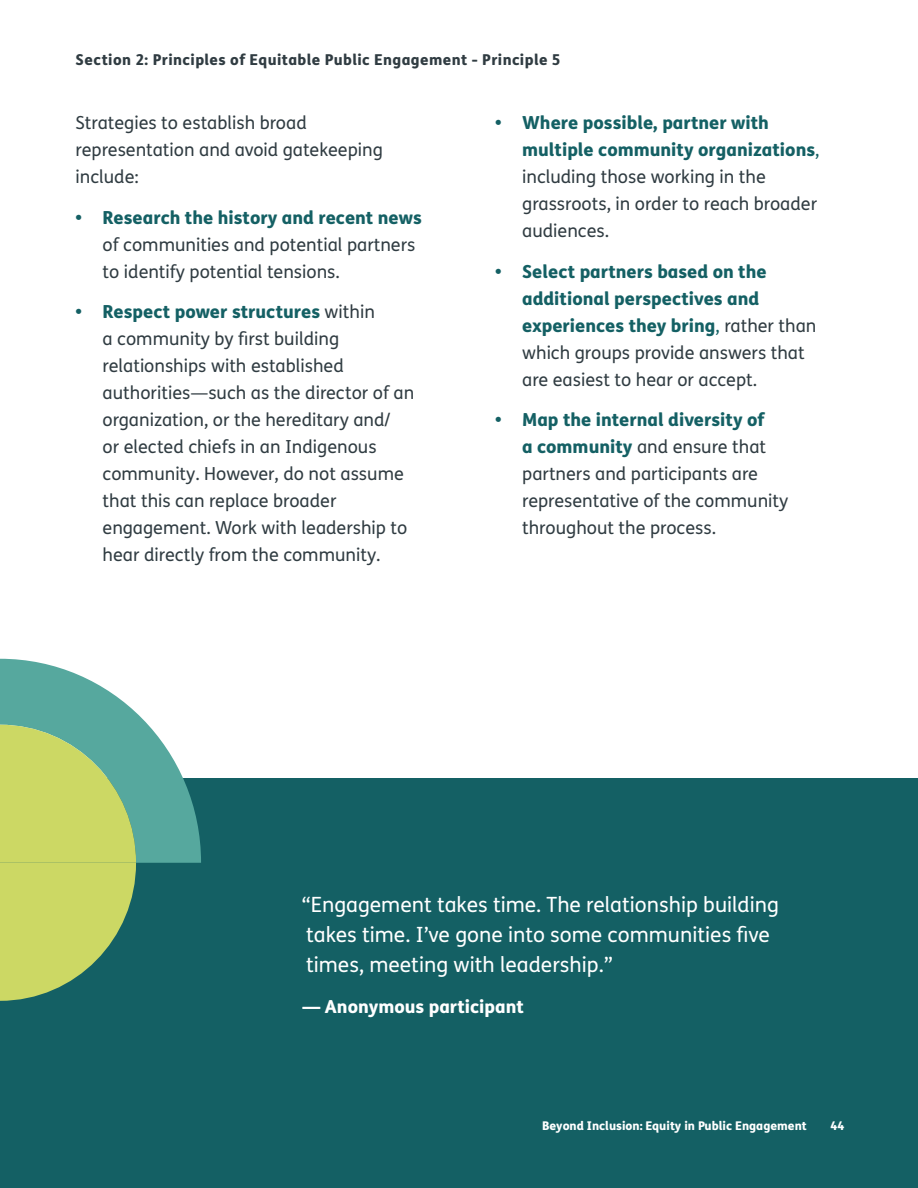
<style>
.page{position:relative;width:918px;height:1188px;background:#fff}
.page>*{position:absolute;margin:0;border:0;box-sizing:border-box;transform-origin:0 0}
.Paragraph_Style_1{font:21px/30px "FS Me";color:#fff}
.Paragraph_Style_1-2{font:18px/27px "FS Me";color:#303c42}
.t1{font:800 18px/27px "FS Me";color:#146064}
.Paragraph_Style_1-3{font:800 18px "FS Me";color:#fff}
.Subheadline_1{font:800 15px "FS Me";letter-spacing:.025em;color:#303c42}
.Paragraph_Style_1-4{font:800 12px "FS Me";color:#fff}
.s1{font-weight:800;color:#146064}
.s2{color:#146064}
.s3{font-weight:400}
.s4{font-weight:400;color:#303c42}
</style>
<div class="page">
<div style="left:0;top:779px;width:918px;height:409px;background:#146064"></div>
<svg style="left:0;top:659px;width:201px;height:342px"></svg>
<p class="Subheadline_1" style="left:76px;top:48px;width:487px">Section 2: Principles of Equitable Public Engagement - Principle 5</p>
<p class="Paragraph_Style_1-2" style="left:76px;top:109px;width:309px">Strategies to establish broad representation and avoid gatekeeping include:</p>
<p class="Paragraph_Style_1-2" style="left:103px;top:203px;width:321px;text-indent:-27px"><span class="s1">• Research the history and recent news </span>of communities and potential partners to identify potential tensions.</p>
<p class="Paragraph_Style_1-2" style="left:103px;top:298px;width:313px;text-indent:-27px"><span class="s1">• Respect power structures</span> within<br>a community by first building relationships with established authorities—such as the director of an organization, or the hereditary and/<br>or elected chiefs in an Indigenous community. However, do not assume that this can replace broader engagement. Work with leadership to hear directly from the community.</p>
<p class="Paragraph_Style_1-2" style="left:522px;top:109px;width:299px;text-indent:-27px"><span class="s1">• Where possible, partner with multiple community organizations</span><span class="s2">, </span>including those working in the grassroots, in order to reach broader audiences.</p>
<p class="t1" style="left:522px;top:257px;width:296px;text-indent:-27px">• Select partners based on the additional perspectives and experiences they bring<span class="s3">,</span> <span class="s4">rather than which groups provide answers that are easiest to hear or accept.</span></p>
<p class="Paragraph_Style_1-2" style="left:522px;top:406px;width:268px;text-indent:-27px"><span class="s1">• Map the internal diversity of<br>a community</span> and ensure that partners and participants are representative of the community throughout the process.</p>
<p class="Paragraph_Style_1" style="left:302px;top:889px;width:479px">“Engagement takes time. The relationship building takes time. I’ve gone into some communities five times, meeting with leadership.”</p>
<p class="Paragraph_Style_1-3" style="left:303px;top:992px;width:223px">— Anonymous participant</p>
<p class="Paragraph_Style_1-4" style="left:542px;top:1116px;width:266px">Beyond Inclusion: Equity in Public Engagement</p>
<p class="Paragraph_Style_1-4" style="left:830px;top:1116px;width:16px">44</p>
</div>
